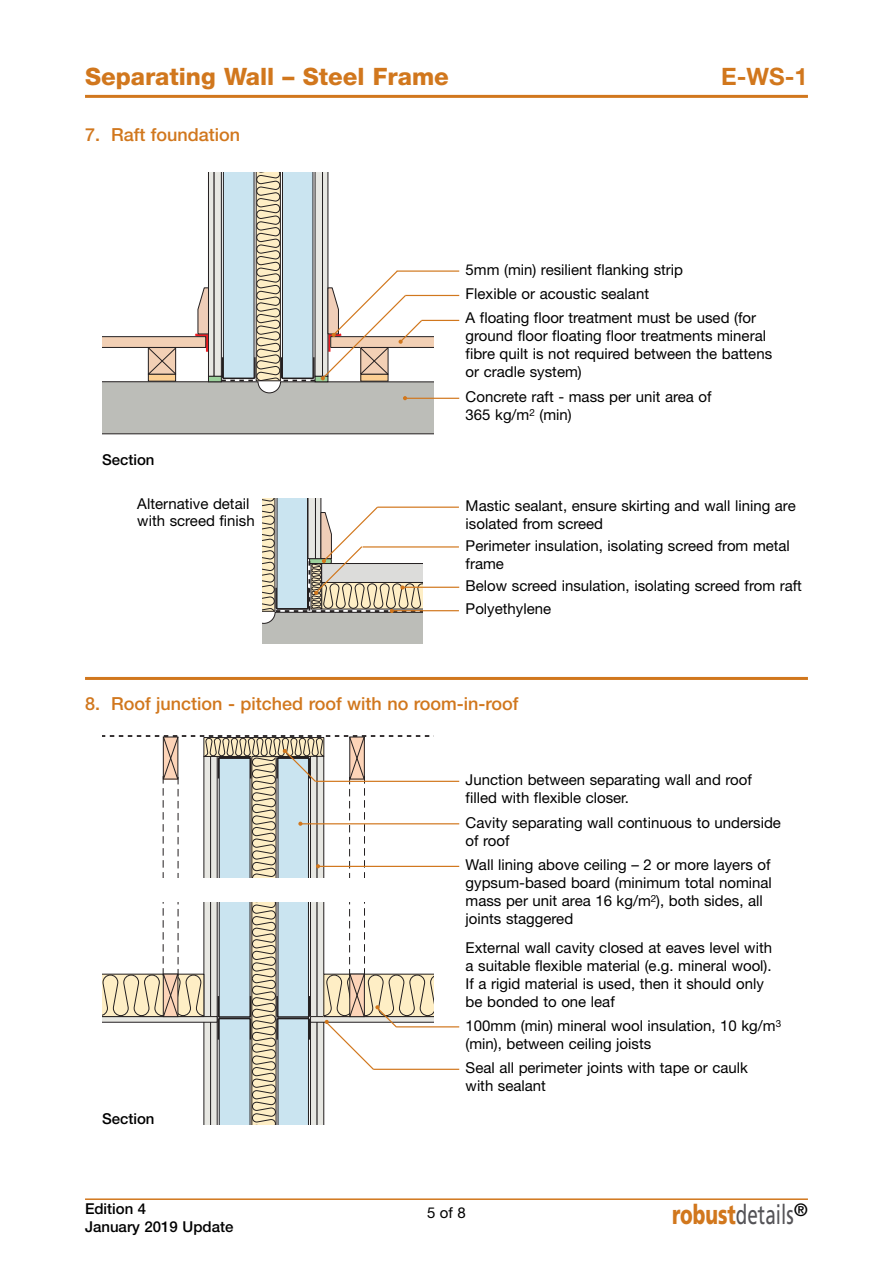
<style>
.page{position:relative;width:893px;height:1263px;background:#fff}
.page>*{position:absolute;margin:0;border:0;box-sizing:border-box;transform-origin:0 0}
.t1{font:27px "Frutiger";color:#545357;scale:.7 1}
.t2{font:800 24px "Helvetica Neue";color:#d1771d}
.t3{font:700 24px "Helvetica Neue";color:#d1771d}
.t4{font:500 18px "Helvetica Neue";color:#d1771d}
.t5{font:15px/18px "Helvetica Neue";color:#000}
.t6{font:500 15px/18px "Helvetica Neue";color:#000}
.s1{font-weight:900;color:#d1771d}
</style>
<div class="page">
<hr style="left:85px;top:1198px;width:723px;height:2px;background:#d1771d">
<hr style="left:85px;top:95px;width:723px;height:3px;background:#d1771d">
<hr style="left:405px;top:398px;width:54px;height:1px;background:#d1771d">
<hr style="left:397px;top:270px;width:62px;height:2px;background:#d1771d">
<hr style="left:405px;top:295px;width:54px;height:1px;background:#d1771d">
<svg style="left:102px;top:172px;width:332px;height:263px"></svg>
<hr style="left:422px;top:320px;width:37px;height:1px;background:#d1771d">
<hr style="left:318px;top:866px;width:141px;height:1px;background:#d1771d">
<hr style="left:373px;top:1069px;width:86px;height:1px;background:#d1771d">
<hr style="left:301px;top:823px;width:158px;height:1px;background:#d1771d">
<hr style="left:315px;top:781px;width:144px;height:1px;background:#d1771d">
<svg style="left:102px;top:735px;width:332px;height:390px"></svg>
<hr style="left:396px;top:1026px;width:63px;height:1px;background:#d1771d">
<hr style="left:392px;top:610px;width:67px;height:1px;background:#d1771d">
<hr style="left:403px;top:587px;width:56px;height:1px;background:#d1771d">
<hr style="left:363px;top:546px;width:96px;height:1px;background:#d1771d">
<hr style="left:378px;top:507px;width:81px;height:1px;background:#d1771d">
<svg style="left:262px;top:498px;width:160px;height:146px"></svg>
<hr style="left:85px;top:677px;width:723px;height:3px;background:#d1771d">
<h2 class="t2" style="left:85px;top:68px;width:365px">Separating Wall – Steel Frame</h2>
<p class="t4" style="left:85px;top:128px;width:157px">7. Raft foundation</p>
<h2 class="t3" style="left:721px;top:68px;width:88px">E-WS-1</h2>
<p class="t6" style="left:102px;top:452px;width:54px">Section</p>
<p class="t5" style="left:466px;top:258px;width:292px;line-height:24.5px">5mm (min) resilient flanking strip<br>Flexible or acoustic sealant<br>A floating floor treatment must be used (for</p>
<p class="t5" style="left:466px;top:328px;width:308px">ground floor floating floor treatments mineral fibre quilt is not required between the battens or cradle system)</p>
<p class="t5" style="left:466px;top:389px;width:247px">Concrete raft - mass per unit area of<br>365 kg/m<sup>2</sup> (min)</p>
<p class="t5" style="left:137px;top:497px;width:119px;line-height:16.5px">Alternative detail with screed finish</p>
<p class="t5" style="left:466px;top:498px;width:332px">Mastic sealant, ensure skirting and wall lining are isolated from screed</p>
<p class="t5" style="left:466px;top:538px;width:326px">Perimeter insulation, isolating screed from metal frame</p>
<p class="t5" style="left:466px;top:576px;width:338px;line-height:22.2px">Below screed insulation, isolating screed from raft<br>Polyethylene</p>
<p class="t4" style="left:85px;top:697px;width:435px">8. Roof junction - pitched roof with no room-in-roof</p>
<p class="t6" style="left:102px;top:1111px;width:54px">Section</p>
<p class="t6" style="left:85px;top:1201px;width:150px">Edition 4<br>January 2019 Update</p>
<p class="t5" style="left:466px;top:772px;width:288px">Junction between separating wall and roof filled with flexible closer.</p>
<p class="t5" style="left:466px;top:815px;width:317px">Cavity separating wall continuous to underside of roof</p>
<p class="t5" style="left:466px;top:857px;width:308px">Wall lining above ceiling – 2 or more layers of gypsum-based board (minimum total nominal mass per unit area 16 kg/m<sup>2</sup>), both sides, all joints staggered</p>
<p class="t5" style="left:466px;top:940px;width:308px">External wall cavity closed at eaves level with a suitable flexible material (e.g. mineral wool).<br>If a rigid material is used, then it should only be bonded to one leaf</p>
<p class="t5" style="left:466px;top:1018px;width:317px">100mm (min) mineral wool insulation, 10 kg/m<sup>3 </sup>(min), between ceiling joists</p>
<p class="t5" style="left:466px;top:1060px;width:284px">Seal all perimeter joints with tape or caulk with sealant</p>
<p class="t5" style="left:427px;top:1205px;width:40px">5of8</p>
<h1 class="t1" style="left:672px;top:1203px;width:195px"><span class="s1">robust</span>details<sup>®</sup></h1>
</div>
